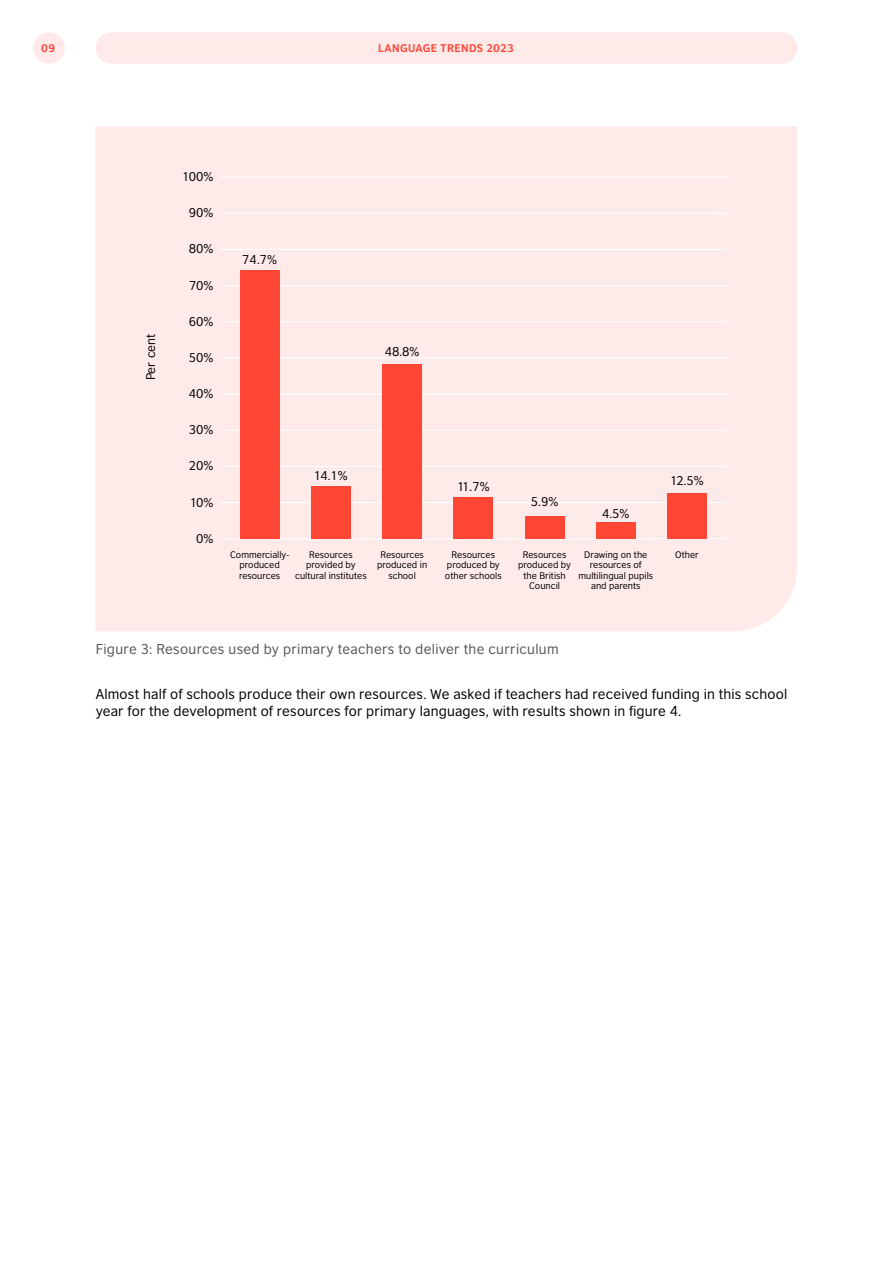
<style>
.page{position:relative;width:893px;height:1263px;background:#fff}
.page>*{position:absolute;margin:0;border:0;box-sizing:border-box;transform-origin:0 0}
.t1{font:13.5px/17.2px "British Council Sans";letter-spacing:.015em;color:#000}
.t2{font:13.5px "British Council Sans";letter-spacing:.025em;color:#54565a}
.t3{font:12px "British Council Sans";color:#000}
.t4{font:700 10.5px "British Council Sans";letter-spacing:.03em;color:#ff4635}
.t5{font:9px/10.5px "British Council Sans";color:#000;text-align:center}
</style>
<div class="page">
<div style="left:96px;top:32px;width:701px;height:32px;background:#ffeaea;border-radius:16px"></div>
<div style="left:33px;top:32px;width:32px;height:32px;background:#ffeaea;border-radius:50%"></div>
<div style="left:95px;top:126px;width:702px;height:505px;background:#ffeaea"></div>
<hr style="left:220px;top:538px;width:506px;height:1px;background:#fff">
<hr style="left:220px;top:502px;width:506px;height:1px;background:#fff">
<hr style="left:220px;top:466px;width:506px;height:1px;background:#fff">
<hr style="left:220px;top:430px;width:506px;height:1px;background:#fff">
<hr style="left:220px;top:394px;width:506px;height:1px;background:#fff">
<hr style="left:220px;top:357px;width:506px;height:1px;background:#fff">
<hr style="left:220px;top:321px;width:506px;height:1px;background:#fff">
<hr style="left:220px;top:285px;width:506px;height:1px;background:#fff">
<hr style="left:220px;top:249px;width:506px;height:1px;background:#fff">
<hr style="left:220px;top:213px;width:506px;height:1px;background:#fff">
<hr style="left:220px;top:176px;width:506px;height:2px;background:#fff">
<div style="left:240px;top:270px;width:39px;height:269px;background:#ff4635"></div>
<div style="left:311px;top:486px;width:40px;height:53px;background:#ff4635"></div>
<div style="left:382px;top:365px;width:40px;height:174px;background:#ff4635"></div>
<div style="left:454px;top:497px;width:39px;height:42px;background:#ff4635"></div>
<div style="left:525px;top:516px;width:39px;height:23px;background:#ff4635"></div>
<div style="left:596px;top:522px;width:39px;height:17px;background:#ff4635"></div>
<div style="left:667px;top:493px;width:40px;height:46px;background:#ff4635"></div>
<p class="t4" style="left:41px;top:39px;width:15px">09</p>
<p class="t4" style="left:378px;top:39px;width:137px">LANGUAGE TRENDS 2023</p>
<h2 class="t3" style="left:182px;top:167px;width:33px">100%</h2>
<h2 class="t3" style="left:141px;top:380px;width:48px;rotate:-90deg">Per cent</h2>
<h2 class="t3" style="left:189px;top:203px;width:26px">90%</h2>
<h2 class="t3" style="left:189px;top:239px;width:26px">80%</h2>
<h2 class="t3" style="left:189px;top:275px;width:26px">70%</h2>
<h2 class="t3" style="left:189px;top:311px;width:26px">60%</h2>
<h2 class="t3" style="left:189px;top:347px;width:26px">50%</h2>
<h2 class="t3" style="left:189px;top:384px;width:26px">40%</h2>
<h2 class="t3" style="left:189px;top:420px;width:26px">30%</h2>
<h2 class="t3" style="left:189px;top:456px;width:26px">20%</h2>
<h2 class="t3" style="left:190px;top:492px;width:25px">10%</h2>
<h2 class="t3" style="left:196px;top:528px;width:19px">0%</h2>
<h2 class="t3" style="left:242px;top:249px;width:36px">74.7%</h2>
<h2 class="t3" style="left:385px;top:341px;width:36px">48.8%</h2>
<h2 class="t3" style="left:314px;top:465px;width:35px">14.1%</h2>
<h2 class="t3" style="left:457px;top:476px;width:34px">11.7%</h2>
<h2 class="t3" style="left:531px;top:492px;width:29px">5.9%</h2>
<h2 class="t3" style="left:602px;top:504px;width:29px">4.5%</h2>
<h2 class="t3" style="left:670px;top:470px;width:35px">12.5%</h2>
<p class="t5" style="left:230px;top:548px;width:61px">Commercially&shy;produced resources</p>
<p class="t5" style="left:295px;top:548px;width:73px">Resources provided by cultural institutes</p>
<p class="t5" style="left:377px;top:548px;width:52px">Resources produced in school</p>
<p class="t5" style="left:445px;top:548px;width:58px">Resources produced by other schools</p>
<p class="t5" style="left:518px;top:548px;width:54px">Resources produced by the British<br>Council</p>
<p class="t5" style="left:578px;top:548px;width:76px">Drawing on the resources of multilingual pupils and parents</p>
<p class="t5" style="left:675px;top:548px;width:25px">Other</p>
<h1 class="t2" style="left:96px;top:638px;width:464px">Figure 3: Resources used by primary teachers to deliver the curriculum</h1>
<h1 class="t1" style="left:96px;top:684px;width:693px">Almost half of schools produce their own resources. We asked if teachers had received funding in this school year for the development of resources for primary languages, with results shown in figure 4.</h1>
</div>
